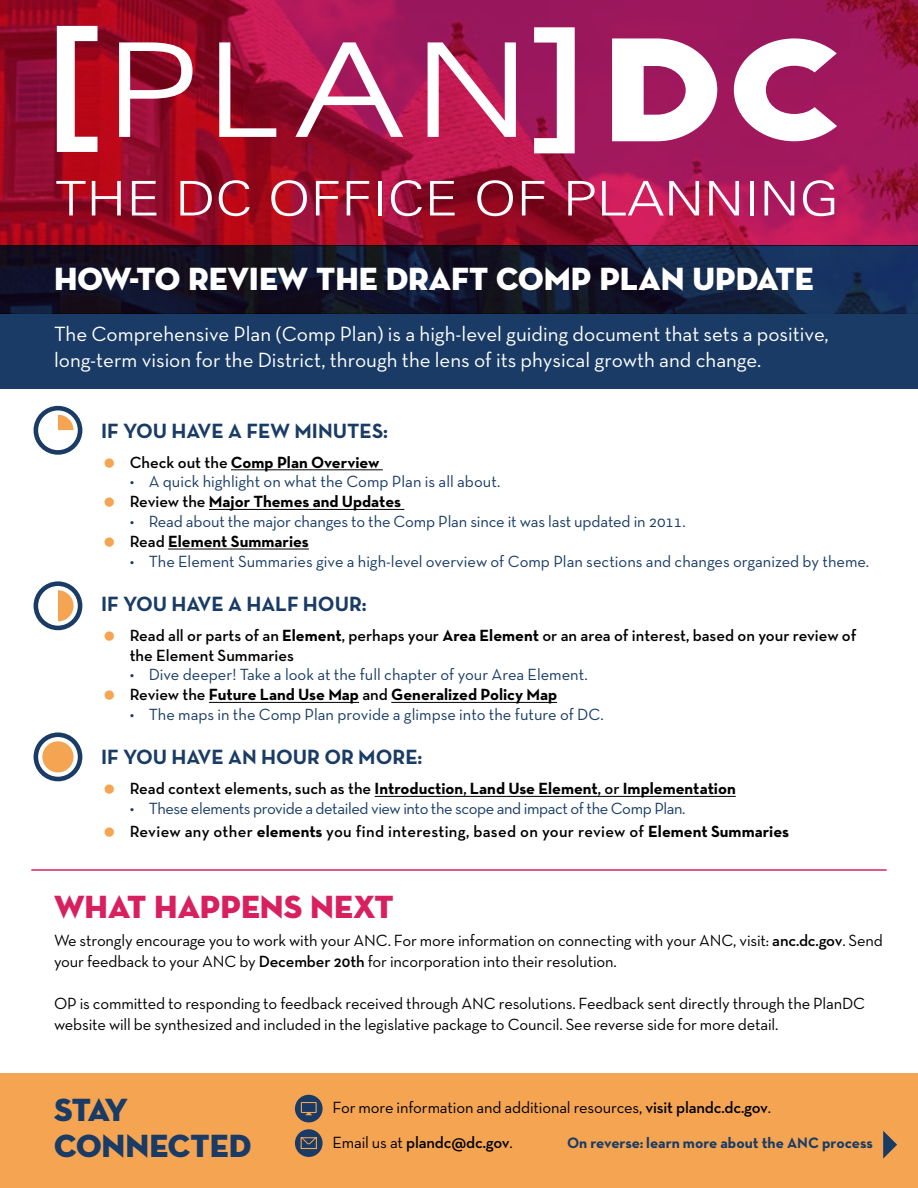
<style>
.page{position:relative;width:918px;height:1188px;background:#fff}
.page>*{position:absolute;margin:0;border:0;box-sizing:border-box;transform-origin:0 0}
.t1{font:32.7px "Neutraface Display Titling";color:#fff}
.t2{font:32.7px "Neutraface Display Titling";color:#d8205f}
.t3{font:32.7px/36.8px "Neutraface Display Titling";color:#193b65}
.t4{font:21px/25.7px "Neutra Text TF";color:#fff}
.t5{font:700 21px "Neutra Text TF";color:#193b65}
.t6{font:16.5px/21px "Neutra Text TF";letter-spacing:-.01em;color:#000}
.t7{font:16.5px/19.8px "Neutra Text TF";letter-spacing:-.005em;color:#193b65}
.t8{font:16.5px/22.8px "Neutra Text TF";letter-spacing:-.025em;color:#193b65}
.t9{font:600 16.5px/19.8px "Neutra Text TF";color:#000}
.t10{font:700 16.5px "Neutra Text TF";color:#000}
.t11{font:700 15.3px "Neutra Text TF";color:#193b65}
.s1{font-weight:600}
.s2{font-weight:600;color:#000}
.s3{font-weight:700;color:#000}
.s4{font-weight:700}
</style>
<div class="page">
<svg style="left:0;top:0;width:918px;height:246px;background:#9f1140"></svg>
<svg style="left:0;top:246px;width:918px;height:143px;background:#152b4d"></svg>
<svg style="left:56px;top:181px;width:30px;height:34px"></svg>
<svg style="left:92px;top:181px;width:29px;height:34px"></svg>
<svg style="left:132px;top:181px;width:24px;height:34px"></svg>
<svg style="left:180px;top:181px;width:32px;height:34px"></svg>
<svg style="left:219px;top:180px;width:31px;height:36px"></svg>
<svg style="left:271px;top:180px;width:36px;height:36px"></svg>
<svg style="left:316px;top:181px;width:22px;height:34px"></svg>
<svg style="left:347px;top:181px;width:22px;height:34px"></svg>
<hr style="left:378px;top:181px;width:4px;height:34px;background:#fff">
<svg style="left:391px;top:180px;width:31px;height:36px"></svg>
<svg style="left:430px;top:181px;width:25px;height:34px"></svg>
<svg style="left:477px;top:180px;width:36px;height:36px"></svg>
<svg style="left:522px;top:181px;width:22px;height:34px"></svg>
<svg style="left:568px;top:181px;width:27px;height:34px"></svg>
<svg style="left:602px;top:181px;width:97px;height:34px"></svg>
<svg style="left:709px;top:181px;width:30px;height:34px"></svg>
<hr style="left:750px;top:181px;width:4px;height:34px;background:#fff">
<svg style="left:765px;top:181px;width:29px;height:34px"></svg>
<svg style="left:803px;top:180px;width:31px;height:36px"></svg>
<svg style="left:612px;top:38px;width:105px;height:103px"></svg>
<svg style="left:734px;top:38px;width:103px;height:103px"></svg>
<svg style="left:57px;top:26px;width:40px;height:126px"></svg>
<svg style="left:534px;top:27px;width:41px;height:126px"></svg>
<svg style="left:119px;top:42px;width:74px;height:95px"></svg>
<svg style="left:219px;top:42px;width:57px;height:95px"></svg>
<svg style="left:295px;top:42px;width:108px;height:95px"></svg>
<svg style="left:428px;top:42px;width:88px;height:95px"></svg>
<div style="left:34px;top:406px;width:48px;height:49px;border:5px solid #193b65;border-radius:50%"></div>
<svg style="left:58px;top:415px;width:16px;height:15px"></svg>
<div style="left:34px;top:581px;width:48px;height:49px;border:5px solid #193b65;border-radius:50%"></div>
<svg style="left:58px;top:590px;width:16px;height:31px"></svg>
<div style="left:34px;top:732px;width:48px;height:49px;border:5px solid #193b65;border-radius:50%"></div>
<div style="left:42px;top:741px;width:32px;height:31px;background:#f5a552;border-radius:50%"></div>
<hr style="left:231px;top:470px;width:152px;height:1px;background:#000">
<hr style="left:209px;top:509px;width:195px;height:1px;background:#000">
<hr style="left:168px;top:549px;width:141px;height:1px;background:#000">
<hr style="left:209px;top:702px;width:150px;height:1px;background:#000">
<hr style="left:391px;top:702px;width:166px;height:1px;background:#000">
<hr style="left:375px;top:796px;width:361px;height:1px;background:#000">
<div style="left:0;top:1074px;width:918px;height:114px;background:#f5a552"></div>
<hr style="left:31px;top:869px;width:856px;height:2px;background:#d8205f">
<svg style="left:883px;top:1131px;width:14px;height:28px"></svg>
<div style="left:295px;top:1095px;width:28px;height:27px;background:#193b65;border-radius:50%"></div>
<svg style="left:301px;top:1102px;width:16px;height:13px"></svg>
<div style="left:295px;top:1129px;width:28px;height:28px;background:#193b65;border-radius:50%"></div>
<svg style="left:300px;top:1137px;width:17px;height:13px"></svg>
<h1 class="t1" style="left:54px;top:258px;width:761px">HOW-TO REVIEW THE DRAFT COMP PLAN UPDATE</h1>
<p class="t4" style="left:54px;top:321px;width:776px">The Comprehensive Plan (Comp Plan) is a high-level guiding document that sets a positive, long-term vision for the District, through the lens of its physical growth and change.</p>
<p class="t5" style="left:101px;top:417px;width:288px">IF YOU HAVE A FEW MINUTES:</p>
<p class="t10" style="left:130px;top:452px;width:251px"><span class="s1">Check out the</span> Comp Plan Overview</p>
<p class="t7" style="left:130px;top:472px;width:372px">• A quick highlight on what the Comp Plan is all about.<br><span class="s2">Review the</span> <span class="s3">Major Themes and Updates</span></p>
<p class="t7" style="left:130px;top:511px;width:557px">• Read about the major changes to the Comp Plan since it was last updated in 2011.<br><span class="s2">Read</span> <span class="s3">Element Summaries</span></p>
<p class="t7" style="left:130px;top:551px;width:741px">• The Element Summaries give a high-level overview of Comp Plan sections and changes organized by theme.</p>
<p class="t5" style="left:101px;top:591px;width:267px">IF YOU HAVE A HALF HOUR:</p>
<p class="t9" style="left:130px;top:625px;width:728px">Read all or parts of an <span class="s4">Element</span>, perhaps your <span class="s4">Area Element</span> or an area of interest, based on your review of the Element Summaries</p>
<p class="t7" style="left:130px;top:665px;width:460px">• Dive deeper! Take a look at the full chapter of your Area Element.<br><span class="s2">Review the</span> <span class="s3">Future Land Use Map</span> <span class="s2">and</span> <span class="s3">Generalized Policy Map</span></p>
<p class="t7" style="left:130px;top:704px;width:476px">• The maps in the Comp Plan provide a glimpse into the future of DC.</p>
<p class="t5" style="left:101px;top:744px;width:322px">IF YOU HAVE AN HOUR OR MORE:</p>
<p class="t10" style="left:130px;top:778px;width:608px"><span class="s1">Read context elements, such as the</span> Introduction<span class="s1">,</span> Land Use Element<span class="s1">, or</span> Implementation</p>
<p class="t8" style="left:130px;top:797px;width:661px">• These elements provide a detailed view into the scope and impact of the Comp Plan.<br><span class="s2">Review any other</span> <span class="s3">elements</span> <span class="s2">you find interesting, based on your review of</span> <span class="s3">Element Summaries</span></p>
<h1 class="t2" style="left:54px;top:886px;width:341px">WHAT HAPPENS NEXT</h1>
<p class="t6" style="left:54px;top:929px;width:831px">We strongly encourage you to work with your ANC. For more information on connecting with your ANC, visit: <span class="s1">anc.dc.gov</span>. Send your feedback to your ANC by <span class="s1">December 20th</span> for incorporation into their resolution.</p>
<p class="t6" style="left:54px;top:992px;width:813px">OP is committed to responding to feedback received through ANC resolutions. Feedback sent directly through the PlanDC website will be synthesized and included in the legislative package to Council. See reverse side for more detail.</p>
<h1 class="t3" style="left:54px;top:1091px;width:199px">STAY<br>CONNECTED</h1>
<p class="t6" style="left:333px;top:1090px;width:440px;line-height:35.1px">For more information and additional resources, <span class="s1">visit plandc.dc.gov</span>.<br>Email us at <span class="s1">plandc@dc.gov</span>.</p>
<p class="t11" style="left:567px;top:1134px;width:307px">On reverse: learn more about the ANC process</p>
</div>
